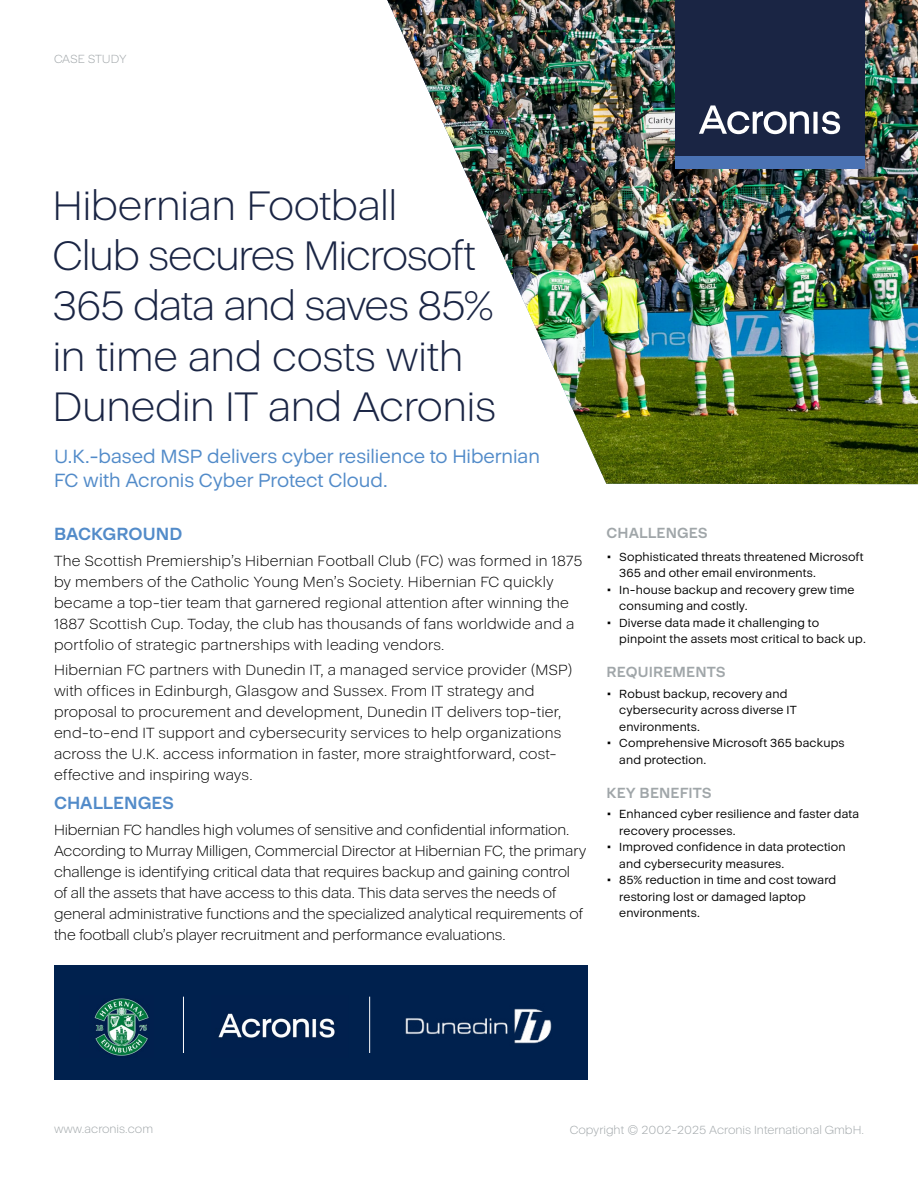
<style>
.page{position:relative;width:918px;height:1188px;background:#fff}
.page>*{position:absolute;margin:0;border:0;box-sizing:border-box;transform-origin:0 0}
.t1{font:300 42px/50.4px "Acronis Cyber";letter-spacing:-.015em;color:#1a2544}
.t2{font:19.5px/24px "Acronis Cyber";letter-spacing:-.005em;color:#528bc9}
.t3{font:700 18px "Acronis Cyber";color:#528bc9}
.t4{font:300 15px/21px "Acronis Cyber";letter-spacing:.005em;color:#000}
.t5{font:700 15px "Acronis Cyber";letter-spacing:.01em;color:#a0a6a9}
.t6{font:12px/16.5px "Acronis Cyber";letter-spacing:.015em;color:#000}
.t7{font:300 12px "Acronis Cyber";color:#a0a6a9}
</style>
<div class="page">
<img style="left:387px;top:0;width:531px;height:484px">
<div style="left:675px;top:0;width:189px;height:156px;background:#1a2544"></div>
<div style="left:675px;top:156px;width:189px;height:13px;background:#4a72b3"></div>
<svg style="left:699px;top:105px;width:141px;height:29px"></svg>
<div style="left:54px;top:965px;width:534px;height:115px;background:#00214e"></div>
<img style="left:94px;top:998px;width:55px;height:58px">
<img style="left:218px;top:1013px;width:117px;height:25px">
<img style="left:405px;top:1008px;width:147px;height:36px">
<hr style="left:183px;top:997px;width:1px;height:56px;background:#fff">
<hr style="left:369px;top:997px;width:1px;height:56px;background:#fff">
<p class="t7" style="left:54px;top:52px;width:74px">CASE STUDY</p>
<h1 class="t1" style="left:52px;top:180px;width:445px">Hibernian Football<br>Club secures Microsoft<br>365 data and saves 85% in time and costs with<br>Dunedin IT and Acronis</h1>
<h2 class="t2" style="left:54px;top:445px;width:488px">U.K.-based MSP delivers cyber resilience to Hibernian<br>FC with Acronis Cyber Protect Cloud.</h2>
<p class="t3" style="left:54px;top:523px;width:130px">BACKGROUND</p>
<p class="t4" style="left:54px;top:550px;width:530px">The Scottish Premiership’s Hibernian Football Club (FC) was formed in 1875 by members of the Catholic Young Men’s Society. Hibernian FC quickly became a top-tier team that garnered regional attention after winning the 1887 Scottish Cup. Today, the club has thousands of fans worldwide and a portfolio of strategic partnerships with leading vendors.</p>
<p class="t4" style="left:54px;top:659px;width:520px">Hibernian FC partners with Dunedin IT, a managed service provider (MSP) with offices in Edinburgh, Glasgow and Sussex. From IT strategy and proposal to procurement and development, Dunedin IT delivers top-tier, end-to-end IT support and cybersecurity services to help organizations across the U.K. access information in faster, more straightforward, cost&shy;effective and inspiring ways.</p>
<p class="t3" style="left:54px;top:792px;width:122px">CHALLENGES</p>
<p class="t4" style="left:54px;top:819px;width:534px">Hibernian FC handles high volumes of sensitive and confidential information.<br>According to Murray Milligen, Commercial Director at Hibernian FC, the primary challenge is identifying critical data that requires backup and gaining control of all the assets that have access to this data. This data serves the needs of general administrative functions and the specialized analytical requirements of the football club’s player recruitment and performance evaluations.</p>
<p class="t5" style="left:607px;top:524px;width:103px">CHALLENGES</p>
<p class="t6" style="left:619px;top:548px;width:246px;text-indent:-13px">• Sophisticated threats threatened Microsoft<br>365 and other email environments.</p>
<p class="t6" style="left:619px;top:581px;width:237px;text-indent:-13px">• In-house backup and recovery grew time consuming and costly.</p>
<p class="t6" style="left:619px;top:614px;width:248px;text-indent:-13px">• Diverse data made it challenging to pinpoint the assets most critical to back up.</p>
<p class="t5" style="left:607px;top:663px;width:121px">REQUIREMENTS</p>
<p class="t6" style="left:619px;top:686px;width:179px;text-indent:-13px">• Robust backup, recovery and cybersecurity across diverse IT environments.</p>
<p class="t6" style="left:619px;top:735px;width:227px;text-indent:-13px">• Comprehensive Microsoft 365 backups and protection.</p>
<p class="t5" style="left:607px;top:783px;width:107px">KEY BENEFITS</p>
<p class="t6" style="left:619px;top:806px;width:241px;text-indent:-13px">• Enhanced cyber resilience and faster data recovery processes.</p>
<p class="t6" style="left:619px;top:839px;width:228px;text-indent:-13px">• Improved confidence in data protection and cybersecurity measures.</p>
<p class="t6" style="left:619px;top:872px;width:219px;text-indent:-13px">• 85% reduction in time and cost toward restoring lost or damaged laptop environments.</p>
<p class="t7" style="left:54px;top:1121px;width:101px">www.acronis.com</p>
<p class="t7" style="left:570px;top:1123px;width:296px">Copyright © 2002-2025 Acronis International GmbH.</p>
</div>
